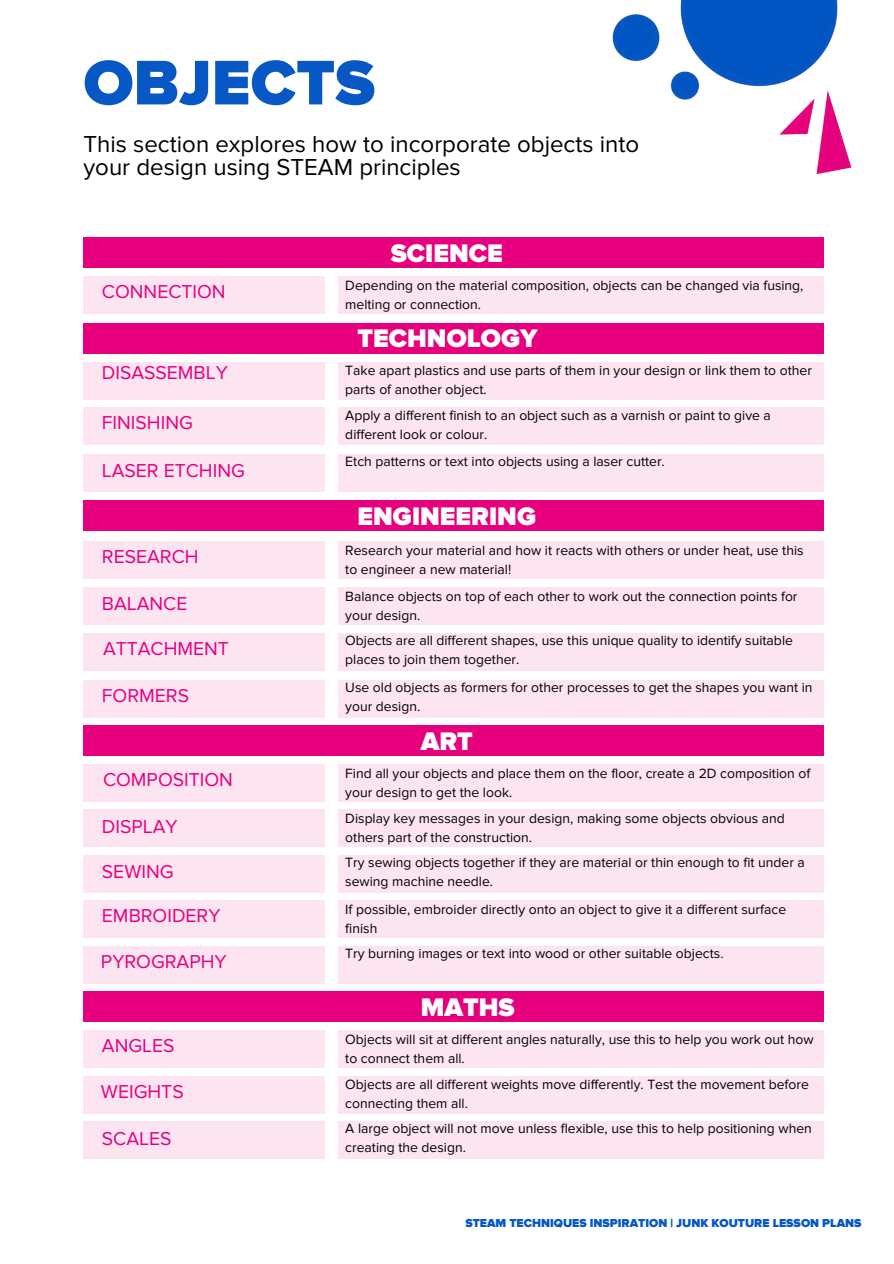
<style>
.page{position:relative;width:894px;height:1264px;background:#fff}
.page>*{position:absolute;margin:0;border:0;box-sizing:border-box;transform-origin:0 0}
.t1{font:900 65.25px "Proxima Nova";color:#0758c4}
.t2{font:900 26.25px "Proxima Nova";color:#fff}
.t3{font:24px/23.7px "Proxima Nova";color:#000}
.t4{font:19.35px "Proxima Nova";color:#e6007e}
.t5{font:13.95px/19.2px "Proxima Nova";color:#000}
.t6{font:900 12px "Proxima Nova";color:#0758c4}
</style>
<div class="page">
<div style="left:83px;top:237px;width:740px;height:31px;background:#e6007e"></div>
<div style="left:83px;top:276px;width:242px;height:38px;background:#fde4f1"></div>
<div style="left:338px;top:276px;width:485px;height:38px;background:#fde4f1"></div>
<img style="left:612px;top:0;width:240px;height:175px">
<div style="left:83px;top:361px;width:242px;height:38px;background:#fde4f1"></div>
<div style="left:338px;top:361px;width:485px;height:38px;background:#fde4f1"></div>
<div style="left:83px;top:764px;width:242px;height:38px;background:#fde4f1"></div>
<div style="left:338px;top:764px;width:485px;height:38px;background:#fde4f1"></div>
<div style="left:83px;top:809px;width:242px;height:38px;background:#fde4f1"></div>
<div style="left:338px;top:809px;width:485px;height:38px;background:#fde4f1"></div>
<div style="left:83px;top:854px;width:242px;height:38px;background:#fde4f1"></div>
<div style="left:338px;top:854px;width:485px;height:38px;background:#fde4f1"></div>
<div style="left:83px;top:1030px;width:242px;height:38px;background:#fde4f1"></div>
<div style="left:338px;top:1030px;width:485px;height:38px;background:#fde4f1"></div>
<div style="left:83px;top:323px;width:740px;height:30px;background:#e6007e"></div>
<div style="left:83px;top:500px;width:740px;height:31px;background:#e6007e"></div>
<div style="left:83px;top:725px;width:740px;height:31px;background:#e6007e"></div>
<div style="left:83px;top:991px;width:740px;height:31px;background:#e6007e"></div>
<div style="left:83px;top:541px;width:242px;height:38px;background:#fde4f1"></div>
<div style="left:338px;top:541px;width:485px;height:38px;background:#fde4f1"></div>
<div style="left:83px;top:407px;width:242px;height:38px;background:#fde4f1"></div>
<div style="left:338px;top:407px;width:485px;height:38px;background:#fde4f1"></div>
<div style="left:83px;top:454px;width:242px;height:38px;background:#fde4f1"></div>
<div style="left:338px;top:454px;width:485px;height:38px;background:#fde4f1"></div>
<div style="left:83px;top:587px;width:242px;height:38px;background:#fde4f1"></div>
<div style="left:338px;top:587px;width:485px;height:38px;background:#fde4f1"></div>
<div style="left:83px;top:633px;width:242px;height:38px;background:#fde4f1"></div>
<div style="left:338px;top:633px;width:485px;height:38px;background:#fde4f1"></div>
<div style="left:83px;top:680px;width:242px;height:37px;background:#fde4f1"></div>
<div style="left:338px;top:680px;width:485px;height:37px;background:#fde4f1"></div>
<div style="left:83px;top:900px;width:242px;height:38px;background:#fde4f1"></div>
<div style="left:338px;top:900px;width:485px;height:38px;background:#fde4f1"></div>
<div style="left:83px;top:945px;width:242px;height:38px;background:#fde4f1"></div>
<div style="left:338px;top:945px;width:485px;height:38px;background:#fde4f1"></div>
<div style="left:83px;top:1075px;width:242px;height:38px;background:#fde4f1"></div>
<div style="left:338px;top:1075px;width:485px;height:38px;background:#fde4f1"></div>
<div style="left:83px;top:1121px;width:242px;height:38px;background:#fde4f1"></div>
<div style="left:338px;top:1121px;width:485px;height:38px;background:#fde4f1"></div>
<h1 class="t1" style="left:83px;top:53px;width:293px">OBJECTS</h1>
<h3 class="t3" style="left:83px;top:132px;width:557px">This section explores how to incorporate objects into your design using STEAM principles</h3>
<h2 class="t2" style="left:390px;top:241px;width:114px">SCIENCE</h2>
<h3 class="t4" style="left:102px;top:280px;width:125px">CONNECTION</h3>
<p class="t5" style="left:345px;top:276px;width:459px">Depending on the material composition, objects can be changed via fusing, melting or connection.</p>
<h2 class="t2" style="left:357px;top:326px;width:182px">TECHNOLOGY</h2>
<h3 class="t4" style="left:102px;top:361px;width:127px">DISASSEMBLY</h3>
<p class="t5" style="left:345px;top:361px;width:468px">Take apart plastics and use parts of them in your design or link them to other parts of another object.</p>
<h3 class="t4" style="left:102px;top:411px;width:92px">FINISHING</h3>
<p class="t5" style="left:345px;top:405px;width:427px">Apply a different finish to an object such as a varnish or paint to give a different look or colour.</p>
<h3 class="t4" style="left:102px;top:459px;width:144px">LASER ETCHING</h3>
<p class="t5" style="left:345px;top:452px;width:321px">Etch patterns or text into objects using a laser cutter.</p>
<h2 class="t2" style="left:357px;top:504px;width:180px">ENGINEERING</h2>
<h3 class="t4" style="left:102px;top:545px;width:98px">RESEARCH</h3>
<p class="t5" style="left:345px;top:540px;width:459px">Research your material and how it reacts with others or under heat, use this to engineer a new material!</p>
<h3 class="t4" style="left:102px;top:592px;width:87px">BALANCE</h3>
<p class="t5" style="left:345px;top:587px;width:453px">Balance objects on top of each other to work out the connection points for your design.</p>
<h3 class="t4" style="left:103px;top:637px;width:127px">ATTACHMENT</h3>
<p class="t5" style="left:345px;top:631px;width:449px">Objects are all different shapes, use this unique quality to identify suitable places to join them together.</p>
<h3 class="t4" style="left:102px;top:683px;width:88px">FORMERS</h3>
<p class="t5" style="left:345px;top:678px;width:468px">Use old objects as formers for other processes to get the shapes you want in your design.</p>
<h3 class="t4" style="left:103px;top:768px;width:131px">COMPOSITION</h3>
<h3 class="t4" style="left:102px;top:815px;width:77px">DISPLAY</h3>
<h3 class="t4" style="left:102px;top:860px;width:73px">SEWING</h3>
<h3 class="t4" style="left:102px;top:904px;width:120px">EMBROIDERY</h3>
<h3 class="t4" style="left:101px;top:950px;width:127px">PYROGRAPHY</h3>
<h2 class="t2" style="left:420px;top:729px;width:54px">ART</h2>
<p class="t5" style="left:345px;top:763px;width:466px">Find all your objects and place them on the floor, create a 2D composition of your design to get the look.</p>
<p class="t5" style="left:345px;top:808px;width:441px">Display key messages in your design, making some objects obvious and others part of the construction.</p>
<p class="t5" style="left:345px;top:852px;width:461px">Try sewing objects together if they are material or thin enough to fit under a sewing machine needle.</p>
<p class="t5" style="left:345px;top:899px;width:442px">If possible, embroider directly onto an object to give it a different surface finish</p>
<p class="t5" style="left:345px;top:943px;width:379px">Try burning images or text into wood or other suitable objects.</p>
<h2 class="t2" style="left:420px;top:995px;width:95px">MATHS</h2>
<h3 class="t4" style="left:102px;top:1034px;width:74px">ANGLES</h3>
<p class="t5" style="left:345px;top:1029px;width:470px">Objects will sit at different angles naturally, use this to help you work out how to connect them all.</p>
<h3 class="t4" style="left:101px;top:1079px;width:84px">WEIGHTS</h3>
<h3 class="t4" style="left:102px;top:1126px;width:71px">SCALES</h3>
<p class="t5" style="left:345px;top:1075px;width:465px">Objects are all different weights move differently. Test the movement before connecting them all.</p>
<p class="t5" style="left:345px;top:1119px;width:468px">A large object will not move unless flexible, use this to help positioning when creating the design.</p>
<p class="t6" style="left:465px;top:1217px;width:397px">STEAM TECHNIQUES INSPIRATION | JUNK KOUTURE LESSON PLANS</p>
</div>
